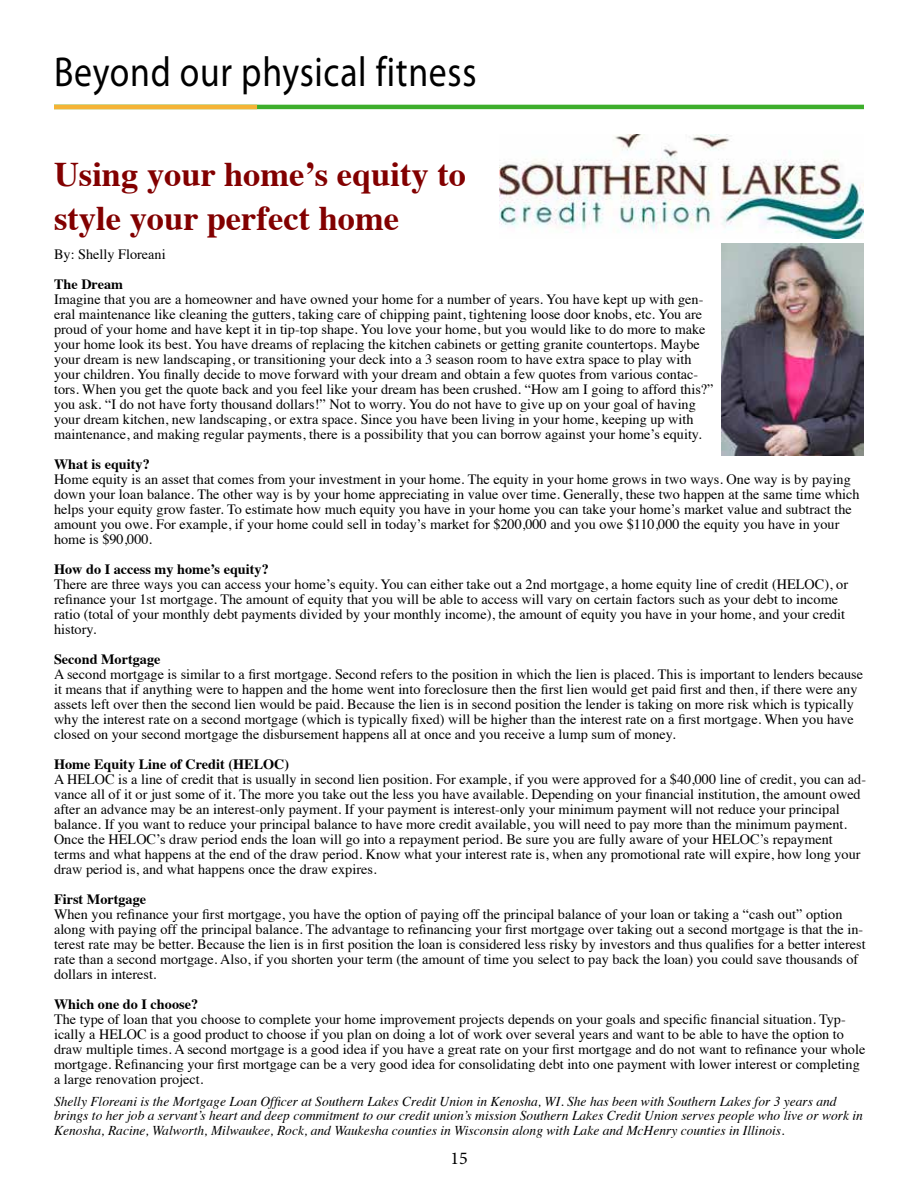
<style>
.page{position:relative;width:918px;height:1188px;background:#fff}
.page>*{position:absolute;margin:0;border:0;box-sizing:border-box;transform-origin:0 0}
.t1{font:42px "Myriad Pro";letter-spacing:.02em;color:#000;scale:.85 1}
.t2{font:700 34.5px/43.5px "Times";color:#820000}
.t3{font:18px "Minion Pro";color:#000}
.t4{font:14.25px/15px "Times";color:#000}
.t5{font:700 14.25px "Times";color:#000}
.t6{font:italic 13.5px/14.4px "Times";color:#000}
</style>
<div class="page">
<hr style="left:54px;top:105px;width:810px;height:4px;background:#3dae2b">
<hr style="left:54px;top:105px;width:203px;height:4px;background:#f5b335">
<img style="left:500px;top:135px;width:364px;height:103px">
<img style="left:722px;top:243px;width:141px;height:213px">
<h1 class="t1" style="left:54px;top:46px;width:499px">Beyond our physical fitness</h1>
<h2 class="t2" style="left:54px;top:149px;width:414px">Using your home’s equity to style your perfect home</h2>
<p class="t4" style="left:54px;top:245px;width:113px">By: Shelly Floreani</p>
<p class="t5" style="left:54px;top:271px;width:71px">The Dream</p>
<p class="t4" style="left:54px;top:290px;width:661px">Imagine that you are a homeowner and have owned your home for a number of years. You have kept up with gen&shy;eral maintenance like cleaning the gutters, taking care of chipping paint, tightening loose door knobs, etc. You are proud of your home and have kept it in tip-top shape. You love your home, but you would like to do more to make your home look its best. You have dreams of replacing the kitchen cabinets or getting granite countertops. Maybe your dream is new landscaping, or transitioning your deck into a 3 season room to have extra space to play with your children. You finally decide to move forward with your dream and obtain a few quotes from various contac&shy;tors. When you get the quote back and you feel like your dream has been crushed. “How am I going to afford this?” you ask. “I do not have forty thousand dollars!” Not to worry. You do not have to give up on your goal of having your dream kitchen, new landscaping, or extra space. Since you have been living in your home, keeping up with maintenance, and making regular payments, there is a possibility that you can borrow against your home’s equity.</p>
<p class="t5" style="left:54px;top:451px;width:97px">What is equity?</p>
<p class="t4" style="left:54px;top:471px;width:807px">Home equity is an asset that comes from your investment in your home. The equity in your home grows in two ways. One way is by paying down your loan balance. The other way is by your home appreciating in value over time. Generally, these two happen at the same time which helps your equity grow faster. To estimate how much equity you have in your home you can take your home’s market value and subtract the amount you owe. For example, if your home could sell in today’s market for $200,000 and you owe $110,000 the equity you have in your home is $90,000.</p>
<p class="t5" style="left:54px;top:556px;width:216px">How do I access my home’s equity?</p>
<p class="t4" style="left:54px;top:576px;width:796px">There are three ways you can access your home’s equity. You can either take out a 2nd mortgage, a home equity line of credit (HELOC), or refinance your 1st mortgage. The amount of equity that you will be able to access will vary on certain factors such as your debt to income ratio (total of your monthly debt payments divided by your monthly income), the amount of equity you have in your home, and your credit history.</p>
<p class="t5" style="left:54px;top:646px;width:108px">Second Mortgage</p>
<p class="t4" style="left:54px;top:666px;width:811px">A second mortgage is similar to a first mortgage. Second refers to the position in which the lien is placed. This is important to lenders because it means that if anything were to happen and the home went into foreclosure then the first lien would get paid first and then, if there were any assets left over then the second lien would be paid. Because the lien is in second position the lender is taking on more risk which is typically why the interest rate on a second mortgage (which is typically fixed) will be higher than the interest rate on a first mortgage. When you have closed on your second mortgage the disbursement happens all at once and you receive a lump sum of money.</p>
<p class="t5" style="left:54px;top:751px;width:237px">Home Equity Line of Credit (HELOC)</p>
<p class="t4" style="left:54px;top:771px;width:814px">A HELOC is a line of credit that is usually in second lien position. For example, if you were approved for a $40,000 line of credit, you can ad&shy;vance all of it or just some of it. The more you take out the less you have available. Depending on your financial institution, the amount owed after an advance may be an interest-only payment. If your payment is interest-only your minimum payment will not reduce your principal balance. If you want to reduce your principal balance to have more credit available, you will need to pay more than the minimum payment.<br>Once the HELOC’s draw period ends the loan will go into a repayment period. Be sure you are fully aware of your HELOC’s repayment terms and what happens at the end of the draw period. Know what your interest rate is, when any promotional rate will expire, how long your draw period is, and what happens once the draw expires.</p>
<p class="t5" style="left:54px;top:886px;width:94px">First Mortgage</p>
<p class="t4" style="left:54px;top:906px;width:813px">When you refinance your first mortgage, you have the option of paying off the principal balance of your loan or taking a “cash out” option along with paying off the principal balance. The advantage to refinancing your first mortgage over taking out a second mortgage is that the in&shy;terest rate may be better. Because the lien is in first position the loan is considered less risky by investors and thus qualifies for a better interest rate than a second mortgage. Also, if you shorten your term (the amount of time you select to pay back the loan) you could save thousands of dollars in interest.</p>
<p class="t5" style="left:54px;top:991px;width:146px">Which one do I choose?</p>
<p class="t4" style="left:54px;top:1011px;width:813px">The type of loan that you choose to complete your home improvement projects depends on your goals and specific financial situation. Typ&shy;ically a HELOC is a good product to choose if you plan on doing a lot of work over several years and want to be able to have the option to draw multiple times. A second mortgage is a good idea if you have a great rate on your first mortgage and do not want to refinance your whole mortgage. Refinancing your first mortgage can be a very good idea for consolidating debt into one payment with lower interest or completing a large renovation project.</p>
<p class="t6" style="left:54px;top:1093px;width:810px">Shelly Floreani is the Mortgage Loan Officer at Southern Lakes Credit Union in Kenosha, WI. She has been with Southern Lakes for 3 years and brings to her job a servant’s heart and deep commitment to our credit union’s mission Southern Lakes Credit Union serves people who live or work in<br>Kenosha, Racine, Walworth, Milwaukee, Rock, and Waukesha counties in Wisconsin along with Lake and McHenry counties in Illinois.</p>
<p class="t3" style="left:450px;top:1146px;width:19px">15</p>
</div>
